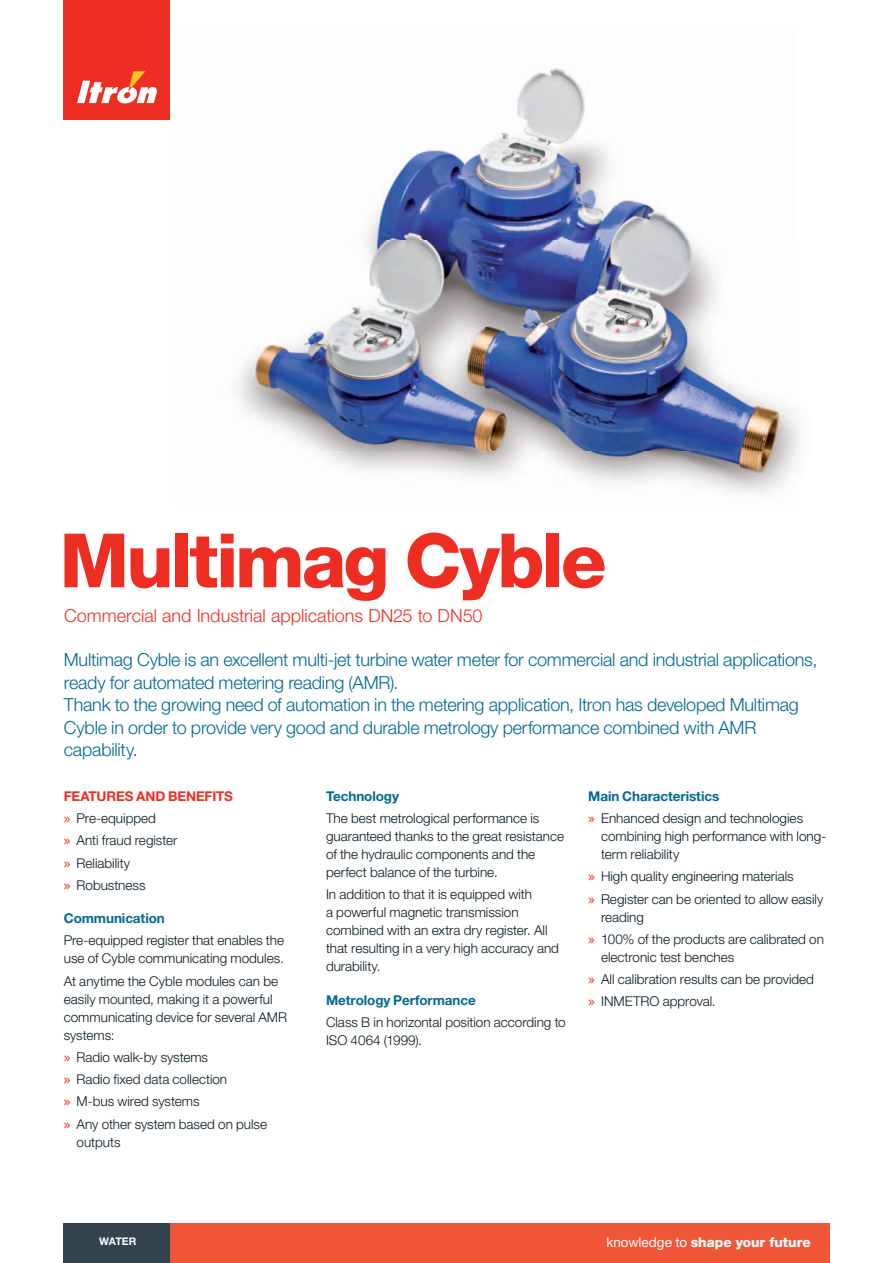
<style>
.page{position:relative;width:893px;height:1263px;background:#fff}
.page>*{position:absolute;margin:0;border:0;box-sizing:border-box;transform-origin:0 0}
.t1{font:800 75px "Helvetica Neue LT Std";letter-spacing:-.035em;color:#ee2e22}
.t2{font:300 18px/22.5px "Helvetica Neue LT Std";letter-spacing:-.01em;color:#006991}
.t3{font:300 18px "Helvetica Neue LT Std";color:#ee2e22}
.t4{font:300 13.5px/18px "Helvetica Neue LT Std";color:#071822}
.t5{font:700 13.5px "Helvetica Neue LT Std";letter-spacing:-.01em;color:#006991}
.t6{font:800 13.5px "Helvetica Neue LT Std";letter-spacing:.005em;color:#fff}
.t7{font:700 10.5px "Helvetica Neue LT Std";letter-spacing:-.005em;color:#fff}
.s1{font-weight:700;color:#ee2e22}
.s2{font-family:"Lucida Grande";font-weight:400;color:#ee2e22}
.s3{font-weight:700;color:#006991}
.s4{font-weight:400}
</style>
<div class="page">
<img style="left:236px;top:68px;width:564px;height:427px">
<div style="left:64px;top:0;width:106px;height:119px;background:#ee2e22"></div>
<svg style="left:77px;top:71px;width:80px;height:32px"></svg>
<div style="left:64px;top:1223px;width:106px;height:40px;background:#32434d"></div>
<div style="left:170px;top:1223px;width:659px;height:40px;background:#f05737"></div>
<h1 class="t1" style="left:60px;top:534px;width:548px">Multimag Cyble</h1>
<h2 class="t3" style="left:64px;top:609px;width:420px">Commercial and Industrial applications DN25 to DN50</h2>
<p class="t2" style="left:64px;top:651px;width:755px">Multimag Cyble is an excellent multi-jet turbine water meter for commercial and industrial applications, ready for automated metering reading (AMR).<br>Thank to the growing need of automation in the metering application, Itron has developed Multimag Cyble in order to provide very good and durable metrology performance combined with AMR capability.</p>
<p class="t4" style="left:64px;top:787px;width:171px;line-height:22.2px"><span class="s1">FEATURES AND BENEFITS </span><span class="s2">»</span> Pre-equipped<br><span class="s2">»</span> Anti fraud register<br><span class="s2">»</span> Reliability<br><span class="s2">»</span> Robustness</p>
<p class="t5" style="left:64px;top:913px;width:103px">Communication</p>
<p class="t4" style="left:64px;top:933px;width:222px">Pre-equipped register that enables the use of Cyble communicating modules.</p>
<p class="t4" style="left:64px;top:973px;width:225px">At anytime the Cyble modules can be easily mounted, making it a powerful communicating device for several AMR systems:</p>
<p class="t4" style="left:64px;top:1047px;width:205px;line-height:22.2px"><span class="s2">»</span> Radio walk-by systems<br><span class="s2">»</span> Radio fixed data collection<br><span class="s2">»</span> M-bus wired systems<br><span class="s2">»</span> Any other system based on pulse</p>
<p class="t4" style="left:77px;top:1134px;width:45px">outputs</p>
<p class="t5" style="left:326px;top:791px;width:75px">Technology</p>
<p class="t4" style="left:326px;top:811px;width:240px">The best metrological performance is guaranteed thanks to the great resistance of the hydraulic components and the perfect balance of the turbine.</p>
<p class="t4" style="left:326px;top:887px;width:235px">In addition to that it is equipped with<br>a powerful magnetic transmission combined with an extra dry register. All that resulting in a very high accuracy and durability.</p>
<p class="t5" style="left:326px;top:995px;width:151px">Metrology Performance</p>
<p class="t4" style="left:326px;top:1015px;width:241px">Class B in horizontal position according to<br>ISO 4064 (1999).</p>
<p class="t4" style="left:588px;top:787px;width:216px;line-height:22.2px"><span class="s3">Main Characteristics<br></span><span class="s2">»</span> Enhanced design and technologies</p>
<p class="t4" style="left:601px;top:829px;width:227px">combining high performance with long&shy;term reliability</p>
<p class="t4" style="left:588px;top:867px;width:237px;line-height:22.2px"><span class="s2">»</span> High quality engineering materials<br><span class="s2">»</span> Register can be oriented to allow easily</p>
<p class="t4" style="left:588px;top:907px;width:237px;line-height:22.2px;text-indent:13px">reading<br><span class="s2">»</span> 100% of the products are calibrated on</p>
<p class="t4" style="left:588px;top:948px;width:227px;line-height:22.2px;text-indent:13px">electronic test benches<br><span class="s2">»</span> All calibration results can be provided <span class="s2">»</span> INMETRO approval.</p>
<p class="t7" style="left:99px;top:1238px;width:39px">WATER</p>
<p class="t6" style="left:606px;top:1238px;width:206px"><span class="s4">knowledge to</span> shape your future</p>
</div>
